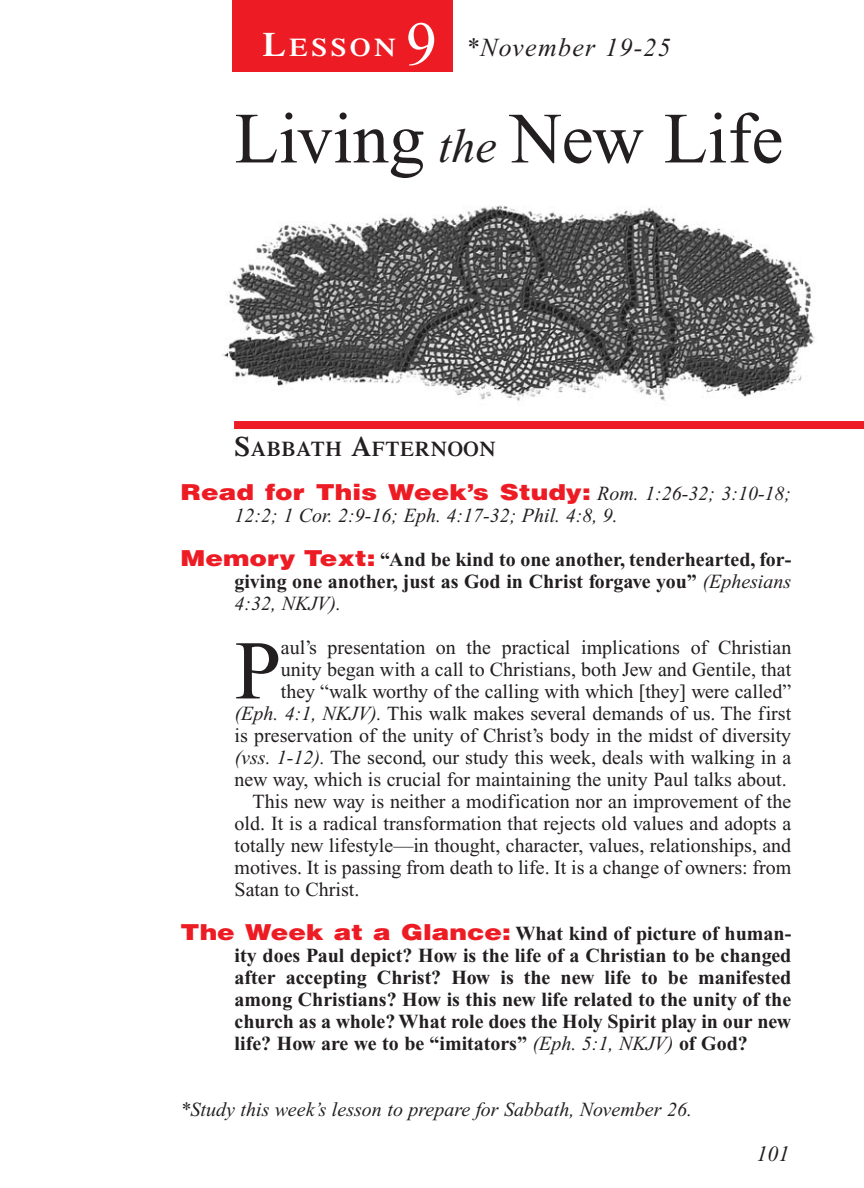
<style>
.page{position:relative;width:864px;height:1188px;background:#fff}
.page>*{position:absolute;margin:0;border:0;box-sizing:border-box;transform-origin:0 0}
.t1{font:83.4px "Times New Roman";color:#231f20}
.t2{font:72px "Times New Roman";color:#231f20}
.t3{font:62px "Times New Roman";color:#fff}
.t4{font:italic 26px "Times New Roman";letter-spacing:.05em;color:#231f20}
.t5{font:600 25.6px "Times";letter-spacing:.135em;color:#fff;scale:1.1 1}
.t6{font:900 22px "Helvetica";color:#ed1c24;scale:1.2 1}
.t7{font:italic 22px "Times New Roman";color:#231f20}
.t8{font:600 21px "Times";letter-spacing:.035em;color:#231f20}
.t9{font:20px "Times New Roman";color:#231f20}
.t10{font:700 20px/22px "Times New Roman";color:#231f20;text-align:justify}
.t11{font:italic 20px "Times New Roman";color:#231f20}
.s1{font-size:34px}
.s2{font-style:italic;font-size:48px}
.s3{font-size:28px}
.s4{font-family:"Times New Roman";font-weight:400;font-style:italic;font-size:20px;color:#231f20}
.s5{font-family:"Helvetica";font-weight:900;font-size:22px;color:#ed1c24}
.s6{font-weight:400;font-style:italic}
.s7{font-style:italic}
</style>
<div class="page">
<div style="left:232px;top:0;width:221px;height:71px;background:#ed1c24"></div>
<img style="left:222px;top:205px;width:593px;height:196px">
<div style="left:234px;top:421px;width:630px;height:8px;background:#ed1c24"></div>
<p class="t5" style="left:263px;top:38px;width:123px"><span class="s1">L</span>ESSON</p>
<h3 class="t3" style="left:406px;top:22px;width:32px">9</h3>
<h3 class="t4" style="left:466px;top:38px;width:207px">*November 19-25</h3>
<h2 class="t2" style="left:235px;top:112px;width:551px">Living <span class="s2">the</span> New Life</h2>
<p class="t8" style="left:235px;top:442px;width:263px"><span class="s3">S</span>ABBATH <span class="s3">A</span>FTERNOON</p>
<p class="t6" style="left:181px;top:485px;width:510px">Read for This Week’s Study: <span class="s4">Rom. 1:26-32; 3:10-18;</span></p>
<p class="t11" style="left:235px;top:509px;width:385px">12:2; 1 Cor. 2:9-16; Eph. 4:17-32; Phil. 4:8, 9.</p>
<p class="t10" style="left:235px;top:551px;width:558px;text-indent:-54px"><span class="s5">Memory Text:</span> “And be kind to one another, tenderhearted, for&shy;giving one another, just as God in Christ forgave you” <span class="s6">(Ephesians 4:32, NKJV).</span></p>
<h1 class="t1" style="left:235px;top:641px;width:48px">P</h1>
<p class="t9" style="left:281px;top:641px;width:512px">aul’s presentation on the practical implications of Christian</p>
<p class="t9" style="left:281px;top:663px;width:512px">unity began with a call to Christians, both Jew and Gentile, that</p>
<p class="t9" style="left:281px;top:685px;width:512px">they “walk worthy of the calling with which [they] were called”</p>
<p class="t9" style="left:235px;top:707px;width:558px"><span class="s7">(Eph. 4:1, NKJV).</span> This walk makes several demands of us. The first</p>
<p class="t9" style="left:235px;top:729px;width:558px">is preservation of the unity of Christ’s body in the midst of diversity</p>
<p class="t9" style="left:235px;top:751px;width:558px"><span class="s7">(vss. 1-12).</span> The second, our study this week, deals with walking in a</p>
<p class="t9" style="left:235px;top:773px;width:554px">new way, which is crucial for maintaining the unity Paul talks about.</p>
<p class="t9" style="left:253px;top:795px;width:540px">This new way is neither a modification nor an improvement of the</p>
<p class="t9" style="left:235px;top:817px;width:558px">old. It is a radical transformation that rejects old values and adopts a</p>
<p class="t9" style="left:235px;top:839px;width:558px">totally new lifestyle—in thought, character, values, relationships, and</p>
<p class="t9" style="left:235px;top:861px;width:558px">motives. It is passing from death to life. It is a change of owners: from</p>
<p class="t9" style="left:235px;top:883px;width:126px">Satan to Christ.</p>
<p class="t10" style="left:235px;top:925px;width:558px;text-indent:-54px"><span class="s5">The Week at a Glance:</span> What kind of picture of human&shy;ity does Paul depict? How is the life of a Christian to be changed after accepting Christ? How is the new life to be manifested among Christians? How is this new life related to the unity of the church as a whole? What role does the Holy Spirit play in our new life? How are we to be “imitators” <span class="s6">(Eph. 5:1, NKJV)</span> of God?</p>
<p class="t11" style="left:181px;top:1103px;width:513px">*Study this week’s lesson to prepare for Sabbath, November 26.</p>
<p class="t7" style="left:756px;top:1146px;width:34px">101</p>
</div>
